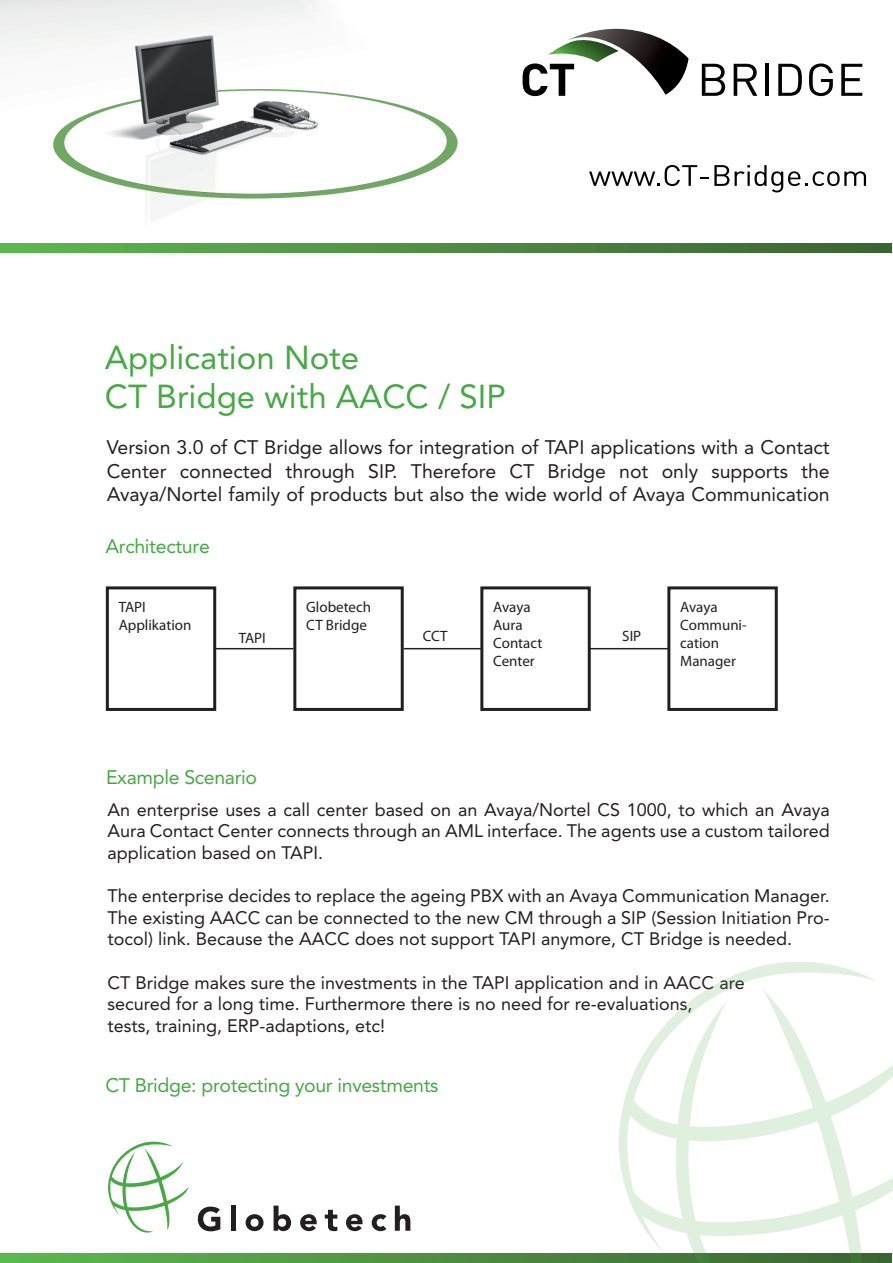
<style>
.page{position:relative;width:893px;height:1263px;background:#fff}
.page>*{position:absolute;margin:0;border:0;box-sizing:border-box;transform-origin:0 0}
.t1{font:33px "Avenir";color:#44aa42}
.t2{font:19.5px/23.4px "Avenir";color:#231f20;text-align:justify}
.t3{font:19.5px "Avenir";letter-spacing:-.015em;color:#44aa42}
.t4{font:18px/21.6px "Avenir";color:#231f20;text-align:justify}
.t5{font:15px/18px "Myriad Pro";color:#231f20}
</style>
<div class="page">
<img style="left:0;top:243px;width:892px;height:10px">
<img style="left:0;top:1253px;width:618px;height:10px">
<svg style="left:198px;top:1206px;width:22px;height:25px"></svg>
<div style="left:231px;top:1205px;width:5px;height:26px;background:#231f20"></div>
<svg style="left:246px;top:1214px;width:18px;height:17px"></svg>
<svg style="left:274px;top:1205px;width:17px;height:26px"></svg>
<svg style="left:300px;top:1214px;width:17px;height:17px"></svg>
<svg style="left:325px;top:1210px;width:12px;height:21px"></svg>
<svg style="left:346px;top:1214px;width:17px;height:17px"></svg>
<svg style="left:372px;top:1214px;width:14px;height:17px"></svg>
<svg style="left:395px;top:1205px;width:15px;height:26px"></svg>
<svg style="left:108px;top:1142px;width:81px;height:90px"></svg>
<svg style="left:618px;top:962px;width:275px;height:301px"></svg>
<svg style="left:522px;top:28px;width:167px;height:69px"></svg>
<svg style="left:702px;top:64px;width:23px;height:32px"></svg>
<svg style="left:734px;top:64px;width:23px;height:32px"></svg>
<hr style="left:765px;top:64px;width:3px;height:32px;background:#000">
<svg style="left:778px;top:64px;width:24px;height:32px"></svg>
<svg style="left:809px;top:63px;width:24px;height:33px"></svg>
<svg style="left:841px;top:64px;width:21px;height:32px"></svg>
<svg style="left:589px;top:165px;width:140px;height:21px"></svg>
<svg style="left:735px;top:165px;width:131px;height:27px"></svg>
<img style="left:0;top:0;width:458px;height:205px">
<div style="left:106px;top:586px;width:110px;height:125px;border:3px solid #231f20"></div>
<div style="left:293px;top:586px;width:111px;height:125px;border:3px solid #231f20"></div>
<div style="left:480px;top:586px;width:111px;height:125px;border:3px solid #231f20"></div>
<div style="left:667px;top:586px;width:111px;height:125px;border:3px solid #231f20"></div>
<hr style="left:215px;top:648px;width:78px;height:1px;background:#231f20">
<hr style="left:404px;top:648px;width:78px;height:1px;background:#231f20">
<hr style="left:589px;top:648px;width:79px;height:1px;background:#231f20">
<h1 class="t1" style="left:105px;top:339px;width:256px">Application Note</h1>
<h1 class="t1" style="left:105px;top:378px;width:403px">CT Bridge with AACC / SIP</h1>
<p class="t2" style="left:107px;top:436px;width:725px">Version 3.0 of CT Bridge allows for integration of TAPI applications with a Contact Center connected through SIP. Therefore CT Bridge not only supports the Avaya/Nortel family of products but also the wide world of Avaya Communication</p>
<p class="t3" style="left:105px;top:535px;width:106px">Architecture</p>
<p class="t5" style="left:119px;top:598px;width:74px">TAPI<br>Applikation</p>
<p class="t5" style="left:306px;top:598px;width:66px">Globetech<br>CT Bridge</p>
<p class="t5" style="left:493px;top:598px;width:51px">Avaya<br>Aura<br>Contact<br>Center</p>
<p class="t5" style="left:680px;top:598px;width:68px">Avaya<br>Communi&shy;cation<br>Manager</p>
<p class="t5" style="left:239px;top:629px;width:29px">TAPI</p>
<p class="t5" style="left:423px;top:627px;width:26px">CCT</p>
<p class="t5" style="left:622px;top:627px;width:20px">SIP</p>
<p class="t3" style="left:106px;top:766px;width:153px">Example Scenario</p>
<p class="t4" style="left:107px;top:799px;width:724px">An enterprise uses a call center based on an Avaya/Nortel CS 1000, to which an Avaya Aura Contact Center connects through an AML interface. The agents use a custom tailored application based on TAPI.</p>
<p class="t4" style="left:107px;top:885px;width:724px">The enterprise decides to replace the ageing PBX with an Avaya Communication Manager.<br>The existing AACC can be connected to the new CM through a SIP (Session Initiation Pro&shy;tocol) link. Because the AACC does not support TAPI anymore, CT Bridge is needed.</p>
<p class="t4" style="left:107px;top:972px;width:639px;text-align:left">CT Bridge makes sure the investments in the TAPI application and in AACC are secured for a long time. Furthermore there is no need for re-evaluations,<br>tests, training, ERP-adaptions, etc!</p>
<p class="t3" style="left:105px;top:1074px;width:335px">CT Bridge: protecting your investments</p>
</div>
